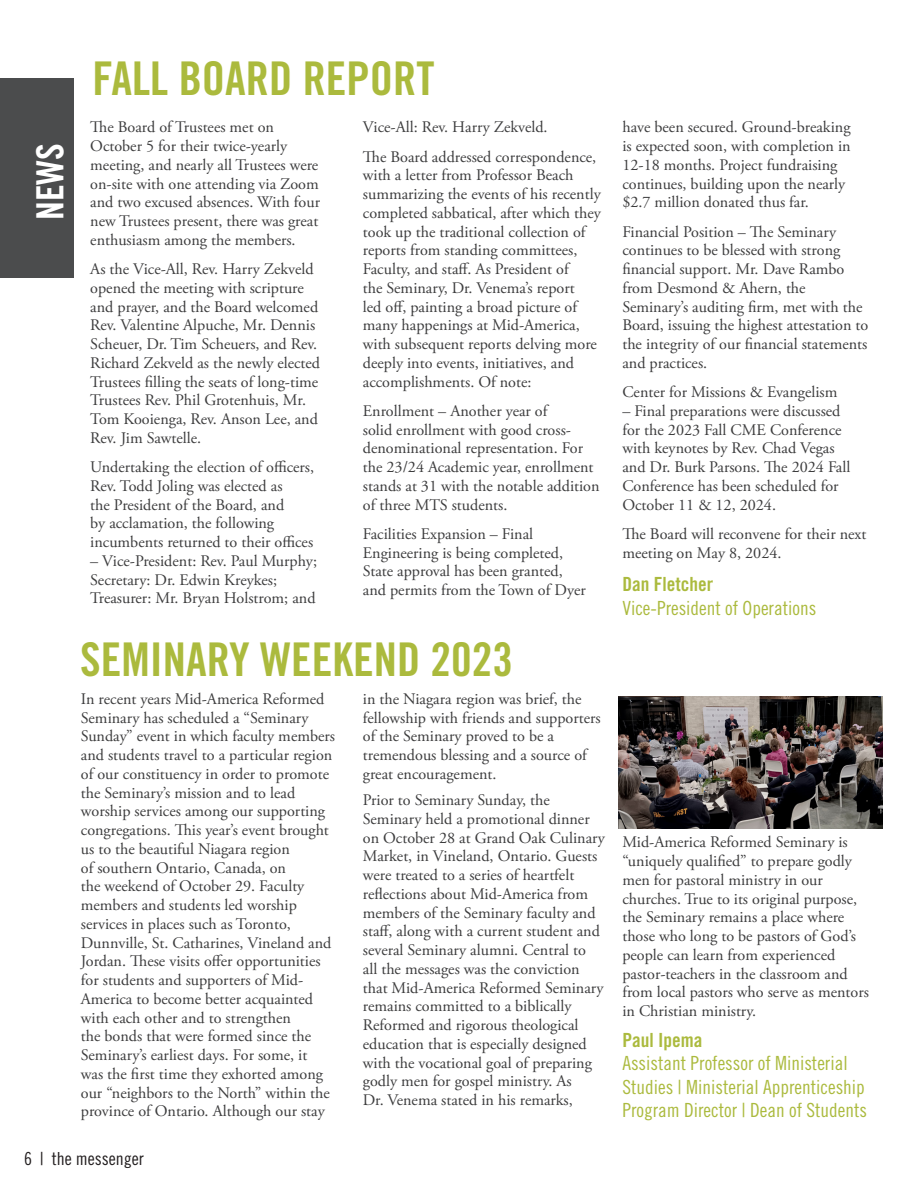
<style>
.page{position:relative;width:918px;height:1188px;background:#fff}
.page>*{position:absolute;margin:0;border:0;box-sizing:border-box;transform-origin:0 0}
.t1{font:46.5px "Trade Gothic LT Std Bd Cn 20";color:#abba3d}
.t2{font:37.5px "Trade Gothic LT Std Bd Cn 20";color:#fff}
.t3{font:19.5px/23.4px "Trade Gothic LT Std Cn 18";color:#abba3d}
.t4{font:19.5px "Trade Gothic LT Std Bd Cn 20";color:#abba3d}
.t5{font:18px "Trade Gothic LT Std Cn 18";color:#231f20}
.t6{font:16.2px/18.8px "Adobe Garamond Pro";color:#3c3c3d}
.s1{font-family:"Trade Gothic LT Std Bd Cn 20"}
</style>
<div class="page">
<div style="left:0;top:78px;width:73px;height:200px;background:#4b4c4d"></div>
<img style="left:619px;top:697px;width:264px;height:131px">
<p class="t2" style="left:27px;top:220px;width:79px;rotate:-90deg">NEWS</p>
<p class="t1" style="left:93px;top:50px;width:343px">FALL BOARD REPORT</p>
<p class="t6" style="left:90px;top:118px;width:231px">The Board of Trustees met on October 5 for their twice-yearly meeting, and nearly all Trustees were on-site with one attending via Zoom and two excused absences. With four new Trustees present, there was great enthusiasm among the members.</p>
<p class="t6" style="left:90px;top:260px;width:231px">As the Vice-All, Rev. Harry Zekveld opened the meeting with scripture and prayer, and the Board welcomed Rev. Valentine Alpuche, Mr. Dennis Scheuer, Dr. Tim Scheuers, and Rev.<br>Richard Zekveld as the newly elected Trustees filling the seats of long-time Trustees Rev. Phil Grotenhuis, Mr.<br>Tom Kooienga, Rev. Anson Lee, and Rev. Jim Sawtelle.</p>
<p class="t6" style="left:90px;top:458px;width:225px">Undertaking the election of officers, Rev. Todd Joling was elected as<br>the President of the Board, and<br>by acclamation, the following incumbents returned to their offices</p>
<p class="t6" style="left:90px;top:552px;width:228px">– Vice-President: Rev. Paul Murphy;<br>Secretary: Dr. Edwin Kreykes;<br>Treasurer: Mr. Bryan Holstrom; and</p>
<p class="t6" style="left:363px;top:118px;width:186px">Vice-All: Rev. Harry Zekveld.</p>
<p class="t6" style="left:363px;top:148px;width:240px">The Board addressed correspondence, with a letter from Professor Beach summarizing the events of his recently completed sabbatical, after which they took up the traditional collection of reports from standing committees, Faculty, and staff. As President of<br>the Seminary, Dr. Venema’s report<br>led off, painting a broad picture of many happenings at Mid-America, with subsequent reports delving more deeply into events, initiatives, and accomplishments. Of note:</p>
<p class="t6" style="left:363px;top:402px;width:238px">Enrollment – Another year of<br>solid enrollment with good cross&shy;denominational representation. For the 23/24 Academic year, enrollment stands at 31 with the notable addition of three MTS students.</p>
<p class="t6" style="left:363px;top:525px;width:224px">Facilities Expansion – Final<br>Engineering is being completed,<br>State approval has been granted, and permits from the Town of Dyer</p>
<p class="t1" style="left:80px;top:631px;width:434px">SEMINARY WEEKEND 2023</p>
<p class="t6" style="left:81px;top:690px;width:256px">In recent years Mid-America Reformed Seminary has scheduled a “Seminary Sunday” event in which faculty members and students travel to a particular region of our constituency in order to promote the Seminary’s mission and to lead worship services among our supporting congregations. This year’s event brought us to the beautiful Niagara region<br>of southern Ontario, Canada, on<br>the weekend of October 29. Faculty members and students led worship services in places such as Toronto, Dunnville, St. Catharines, Vineland and Jordan. These visits offer opportunities for students and supporters of Mid-America to become better acquainted with each other and to strengthen<br>the bonds that were formed since the Seminary’s earliest days. For some, it<br>was the first time they exhorted among our “neighbors to the North” within the province of Ontario. Although our stay</p>
<p class="t6" style="left:363px;top:690px;width:239px">in the Niagara region was brief, the fellowship with friends and supporters of the Seminary proved to be a tremendous blessing and a source of great encouragement.</p>
<p class="t6" style="left:363px;top:791px;width:244px">Prior to Seminary Sunday, the Seminary held a promotional dinner on October 28 at Grand Oak Culinary Market, in Vineland, Ontario. Guests were treated to a series of heartfelt reflections about Mid-America from members of the Seminary faculty and staff, along with a current student and several Seminary alumni. Central to<br>all the messages was the conviction that Mid-America Reformed Seminary remains committed to a biblically Reformed and rigorous theological education that is especially designed with the vocational goal of preparing godly men for gospel ministry. As<br>Dr. Venema stated in his remarks,</p>
<p class="t5" style="left:24px;top:1148px;width:121px">6 | the messenger</p>
<p class="t6" style="left:622px;top:118px;width:230px">have been secured. Ground-breaking is expected soon, with completion in 12-18 months. Project fundraising continues, building upon the nearly $2.7 million donated thus far.</p>
<p class="t6" style="left:622px;top:223px;width:248px">Financial Position – The Seminary continues to be blessed with strong financial support. Mr. Dave Rambo from Desmond &amp; Ahern, the Seminary’s auditing firm, met with the Board, issuing the highest attestation to the integrity of our financial statements and practices.</p>
<p class="t6" style="left:622px;top:383px;width:217px">Center for Missions &amp; Evangelism</p>
<p class="t6" style="left:622px;top:402px;width:230px">– Final preparations were discussed for the 2023 Fall CME Conference with keynotes by Rev. Chad Vegas and Dr. Burk Parsons. The 2024 Fall<br>Conference has been scheduled for<br>October 11 &amp; 12, 2024.</p>
<p class="t6" style="left:622px;top:525px;width:246px">The Board will reconvene for their next meeting on May 8, 2024.</p>
<p class="t4" style="left:622px;top:573px;width:92px">Dan Fletcher</p>
<p class="t3" style="left:622px;top:596px;width:195px">Vice-President of Operations</p>
<p class="t6" style="left:622px;top:833px;width:248px">Mid-America Reformed Seminary is “uniquely qualified” to prepare godly men for pastoral ministry in our churches. True to its original purpose, the Seminary remains a place where those who long to be pastors of God’s people can learn from experienced pastor-teachers in the classroom and from local pastors who serve as mentors in Christian ministry.</p>
<p class="t3" style="left:622px;top:1028px;width:246px"><span class="s1">Paul Ipema<br></span>Assistant Professor of Ministerial<br>Studies | Ministerial Apprenticeship<br>Program Director | Dean of Students</p>
</div>
